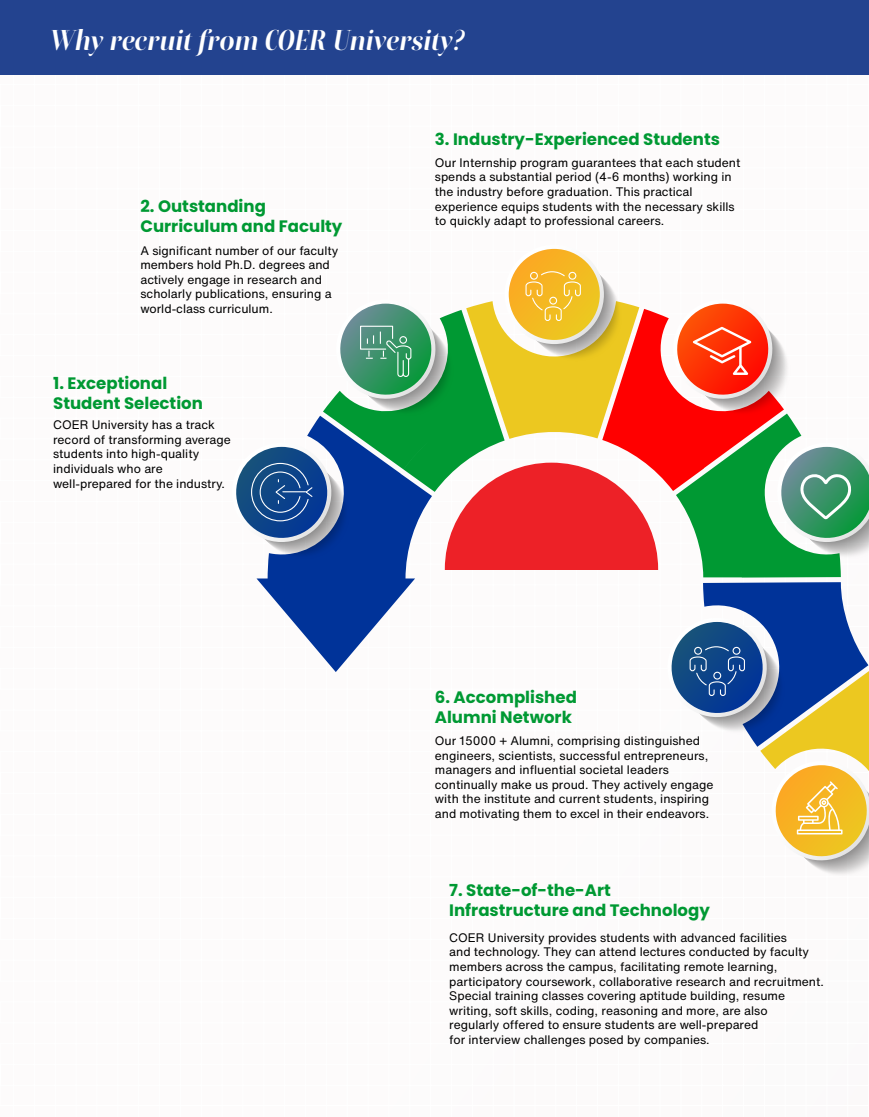
<style>
.page{position:relative;width:869px;height:1117px;background:#fff}
.page>*{position:absolute;margin:0;border:0;box-sizing:border-box;transform-origin:0 0}
.t1{font:italic 700 28px "Boska";color:#fff}
.t2{font:700 16.62px/19.9px "Poppins";color:#093}
.t3{font:12.08px/14.5px "Helvetica Now Text";color:#000}
</style>
<div class="page">
<svg style="left:504px;top:245px;width:99px;height:99px"></svg>
<div style="left:508px;top:249px;width:91px;height:91px;background:#f8b022;border-radius:45px"></div>
<svg style="left:236px;top:270px;width:632px;height:605px"></svg>
<div style="left:0;top:0;width:868px;height:74px;background:#23438f"></div>
<p class="t1" style="left:49px;top:23px;width:416px">Why recruit from COER University?</p>
<p class="t2" style="left:140px;top:196px;width:203px">2. Outstanding<br>Curriculum and Faculty</p>
<p class="t3" style="left:140px;top:243px;width:199px">A significant number of our faculty members hold Ph.D. degrees and actively engage in research and scholarly publications, ensuring a world-class curriculum.</p>
<p class="t2" style="left:53px;top:373px;width:151px">1. Exceptional<br>Student Selection</p>
<p class="t3" style="left:53px;top:417px;width:179px">COER University has a track record of transforming average students into high-quality individuals who are well-prepared for the industry.</p>
<p class="t2" style="left:434px;top:129px;width:286px">3. Industry-Experienced Students</p>
<p class="t3" style="left:434px;top:155px;width:307px">Our Internship program guarantees that each student spends a substantial period (4-6 months) working in the industry before graduation. This practical experience equips students with the necessary skills to quickly adapt to professional careers.</p>
<p class="t2" style="left:434px;top:687px;width:143px">6. Accomplished<br>Alumni Network</p>
<p class="t3" style="left:434px;top:733px;width:280px">Our 15000 + Alumni, comprising distinguished engineers, scientists, successful entrepreneurs, managers and influential societal leaders continually make us proud. They actively engage with the institute and current students, inspiring and motivating them to excel in their endeavors.</p>
<p class="t2" style="left:449px;top:879px;width:262px">7. State-of-the-Art<br>Infrastructure and Technology</p>
<p class="t3" style="left:449px;top:929px;width:376px">COER University provides students with advanced facilities<br>and technology. They can attend lectures conducted by faculty members across the campus, facilitating remote learning, participatory coursework, collaborative research and recruitment.<br>Special training classes covering aptitude building, resume writing, soft skills, coding, reasoning and more, are also<br>regularly offered to ensure students are well-prepared<br>for interview challenges posed by companies.</p>
</div>
